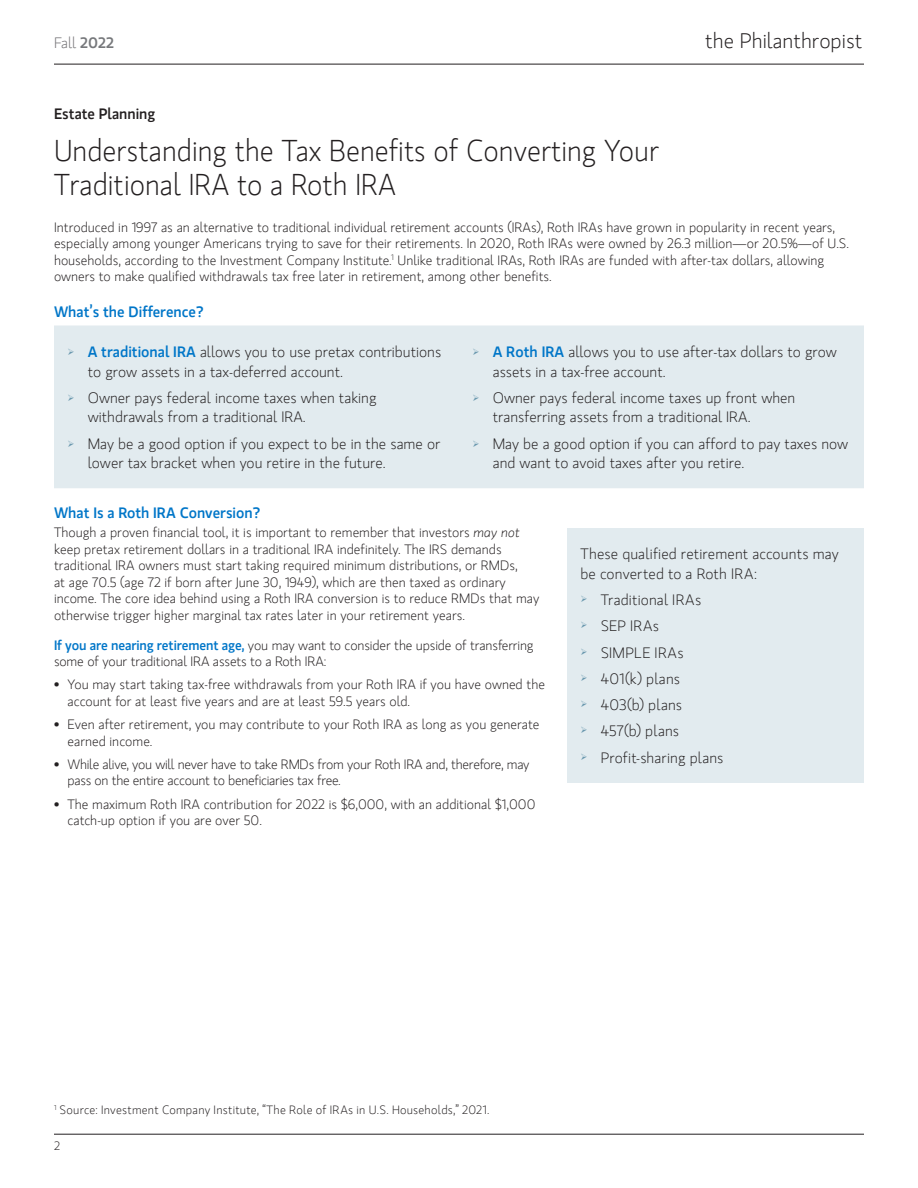
<style>
.page{position:relative;width:918px;height:1188px;background:#fff}
.page>*{position:absolute;margin:0;border:0;box-sizing:border-box;transform-origin:0 0}
.t1{font:300 30px/34.5px "MS Gloriola II Std";color:#231f20;scale:.95 1}
.t2{font:300 21px "MS Gloriola II Std";color:#231f20}
.Bullets{font:300 15px/19.5px "MS Gloriola II Std";color:#231f20}
.Subhead_2{font:500 15px "MS Gloriola II Std";color:#0076c8}
.Subhead_w-Header{font:500 15px "MS Gloriola II Std";color:#231f20}
.Bullets-2{font:300 15px "MS Gloriola II Std";letter-spacing:.025em;color:#231f20}
.t3{font:300 15px "MS Gloriola II Std";color:#717073}
.Body{font:300 13.5px/16.5px "MS Gloriola II Std";color:#231f20}
.Body-2{font:300 13.5px/16.5px "MS Gloriola II Std";letter-spacing:-.02em;color:#231f20}
.Disclosure{font:300 12px "MS Gloriola II Std";letter-spacing:.02em;color:#231f20}
.s1{font-weight:500;color:#76787b}
.s2{font-weight:500;color:#0076c8}
.s3{font-style:italic}
</style>
<div class="page">
<hr style="left:54px;top:64px;width:810px;height:1px;background:#231f20">
<hr style="left:54px;top:1134px;width:810px;height:1px;background:#231f20">
<div style="left:54px;top:326px;width:810px;height:162px;background:#e2ebef"></div>
<div style="left:567px;top:528px;width:297px;height:255px;background:#e2ebef"></div>
<svg style="left:68px;top:349px;width:6px;height:6px"></svg>
<svg style="left:68px;top:394px;width:6px;height:7px"></svg>
<svg style="left:68px;top:440px;width:6px;height:7px"></svg>
<svg style="left:473px;top:349px;width:6px;height:6px"></svg>
<svg style="left:473px;top:394px;width:6px;height:7px"></svg>
<svg style="left:473px;top:440px;width:6px;height:7px"></svg>
<p class="t3" style="left:54px;top:33px;width:62px">Fall <span class="s1">2022</span></p>
<p class="t2" style="left:705px;top:27px;width:159px">the Philanthropist</p>
<p class="Subhead_w-Header" style="left:54px;top:104px;width:103px">Estate Planning</p>
<p class="t1" style="left:54px;top:132px;width:638px">Understanding the Tax Benefits of Converting Your<br>Traditional IRA to a Roth IRA</p>
<p class="Body" style="left:54px;top:219px;width:797px">Introduced in 1997 as an alternative to traditional individual retirement accounts (IRAs), Roth IRAs have grown in popularity in recent years, especially among younger Americans trying to save for their retirements. In 2020, Roth IRAs were owned by 26.3 million—or 20.5%—of U.S. households, according to the Investment Company Institute.<sup>1</sup> Unlike traditional IRAs, Roth IRAs are funded with after-tax dollars, allowing owners to make qualified withdrawals tax free later in retirement, among other benefits.</p>
<p class="Subhead_2" style="left:54px;top:301px;width:151px">What’s the Difference?</p>
<p class="Bullets" style="left:88px;top:342px;width:355px"><span class="s2">A traditional IRA</span> allows you to use pretax contributions to grow assets in a tax-deferred account.</p>
<p class="Bullets" style="left:88px;top:388px;width:290px">Owner pays federal income taxes when taking withdrawals from a traditional IRA.</p>
<p class="Bullets" style="left:88px;top:433px;width:354px">May be a good option if you expect to be in the same or lower tax bracket when you retire in the future.</p>
<p class="Bullets" style="left:493px;top:342px;width:346px"><span class="s2">A Roth IRA</span> allows you to use after-tax dollars to grow assets in a tax-free account.</p>
<p class="Bullets" style="left:493px;top:388px;width:304px">Owner pays federal income taxes up front when transferring assets from a traditional IRA.</p>
<p class="Bullets" style="left:493px;top:433px;width:357px">May be a good option if you can afford to pay taxes now and want to avoid taxes after you retire.</p>
<p class="Subhead_2" style="left:54px;top:502px;width:208px">What Is a Roth IRA Conversion?</p>
<p class="Body" style="left:54px;top:524px;width:487px">Though a proven financial tool, it is important to remember that investors <span class="s3">may not </span>keep pretax retirement dollars in a traditional IRA indefinitely. The IRS demands traditional IRA owners must start taking required minimum distributions, or RMDs,<br>at age 70.5 (age 72 if born after June 30, 1949), which are then taxed as ordinary income. The core idea behind using a Roth IRA conversion is to reduce RMDs that may otherwise trigger higher marginal tax rates later in your retirement years.</p>
<p class="Body" style="left:54px;top:636px;width:481px"><span class="s2">If you are nearing retirement age,</span> you may want to consider the upside of transferring some of your traditional IRA assets to a Roth IRA:</p>
<p class="Body" style="left:68px;top:676px;width:479px;text-indent:-14px">• You may start taking tax-free withdrawals from your Roth IRA if you have owned the account for at least five years and are at least 59.5 years old.</p>
<p class="Body" style="left:68px;top:716px;width:473px;text-indent:-14px">• Even after retirement, you may contribute to your Roth IRA as long as you generate earned income.</p>
<p class="Body-2" style="left:68px;top:756px;width:464px;text-indent:-14px">• While alive, you will never have to take RMDs from your Roth IRA and, therefore, may pass on the entire account to beneficiaries tax free.</p>
<p class="Body" style="left:68px;top:795px;width:469px;text-indent:-14px">• The maximum Roth IRA contribution for 2022 is $6,000, with an additional $1,000 catch-up option if you are over 50.</p>
<p class="Bullets" style="left:580px;top:544px;width:260px">These qualified retirement accounts may be converted to a Roth IRA:</p>
<p class="Bullets" style="left:601px;top:590px;width:102px">Traditional IRAs</p>
<p class="Bullets" style="left:601px;top:616px;width:60px">SEP IRAs</p>
<p class="Bullets-2" style="left:601px;top:643px;width:84px">SIMPLE IRAs</p>
<p class="Bullets" style="left:601px;top:669px;width:81px">401(k) plans</p>
<p class="Bullets" style="left:601px;top:695px;width:83px">403(b) plans</p>
<p class="Bullets" style="left:601px;top:721px;width:80px">457(b) plans</p>
<p class="Bullets" style="left:601px;top:748px;width:124px">Profit-sharing plans</p>
<p class="Disclosure" style="left:54px;top:1102px;width:437px"><sup>1</sup> Source: Investment Company Institute, “The Role of IRAs in U.S. Households,” 2021.</p>
<p class="Disclosure" style="left:54px;top:1138px;width:8px">2</p>
</div>
